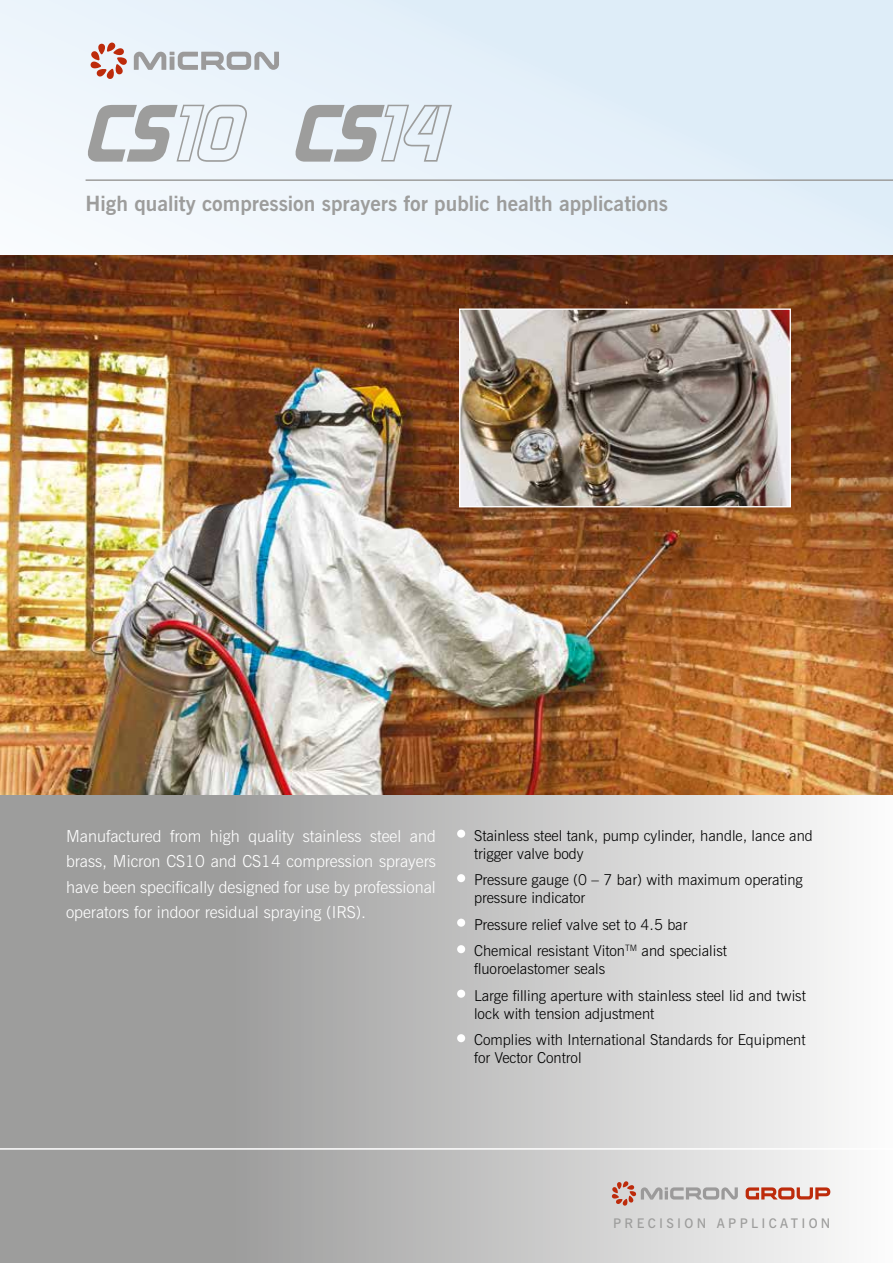
<style>
.page{position:relative;width:893px;height:1263px;background:#fff}
.page>*{position:absolute;margin:0;border:0;box-sizing:border-box;transform-origin:0 0}
.t1{font:700 21px "News Gothic BT";color:#9d9d9c}
.t2{font:300 16.5px/25.5px "News Gothic BT";color:#fff;text-align:justify}
.t3{font:300 15px/26.5px "News Gothic BT";color:#000}
.t4{font:600 13.2px "News Gothic BT";letter-spacing:.25em;color:#9d9d9c}
</style>
<div class="page">
<div style="left:0;top:0;width:893px;height:403px;background:linear-gradient(to right,#f2f8fd,#ddecf8)"></div>
<img style="left:0;top:255px;width:893px;height:540px">
<svg style="left:0;top:795px;width:838px;height:468px;background:#bcbcbc"></svg>
<hr style="left:0;top:1148px;width:893px;height:2px;background:#fff">
<svg style="left:91px;top:43px;width:36px;height:36px"></svg>
<svg style="left:134px;top:52px;width:145px;height:18px;background:#bdc0c4"></svg>
<hr style="left:86px;top:179px;width:807px;height:2px;background:#9d9d9c">
<svg style="left:612px;top:1181px;width:126px;height:25px;background:#cdc3c1"></svg>
<svg style="left:746px;top:1187px;width:84px;height:12px"></svg>
<div style="left:457px;top:830px;width:8px;height:8px;background:#fff;border-radius:50%"></div>
<div style="left:457px;top:874px;width:8px;height:8px;background:#fff;border-radius:50%"></div>
<div style="left:457px;top:919px;width:8px;height:8px;background:#fff;border-radius:50%"></div>
<div style="left:457px;top:945px;width:8px;height:8px;background:#fff;border-radius:50%"></div>
<div style="left:457px;top:990px;width:8px;height:8px;background:#fff;border-radius:50%"></div>
<div style="left:457px;top:1034px;width:8px;height:8px;background:#fff;border-radius:50%"></div>
<svg style="left:88px;top:105px;width:160px;height:57px"></svg>
<svg style="left:295px;top:105px;width:157px;height:57px;background:#ccd2d6"></svg>
<img style="left:461px;top:310px;width:328px;height:195px">
<div style="left:459px;top:308px;width:332px;height:199px;border:1px solid #fff"></div>
<h1 class="t1" style="left:86px;top:191px;width:584px">High quality compression sprayers for public health applications</h1>
<p class="t2" style="left:66px;top:823px;width:371px">Manufactured from high quality stainless steel and brass, Micron CS10 and CS14 compression sprayers have been specifically designed for use by professional operators for indoor residual spraying (IRS).</p>
<p class="t3" style="left:474px;top:826px;width:340px;line-height:18px">Stainless steel tank, pump cylinder, handle, lance and trigger valve body</p>
<p class="t3" style="left:474px;top:871px;width:330px;line-height:18px">Pressure gauge (0 – 7 bar) with maximum operating pressure indicator</p>
<p class="t3" style="left:474px;top:911px;width:254px">Pressure relief valve set to 4.5 bar<br>Chemical resistant Viton<sup>TM</sup> and specialist</p>
<p class="t3" style="left:474px;top:955px;width:333px">fluoroelastomer seals<br>Large filling aperture with stainless steel lid and twist</p>
<p class="t3" style="left:474px;top:1000px;width:333px">lock with tension adjustment<br>Complies with International Standards for Equipment</p>
<p class="t3" style="left:474px;top:1044px;width:109px">for Vector Control</p>
<p class="t4" style="left:613px;top:1215px;width:219px">PRECISION APPLICATION</p>
</div>
